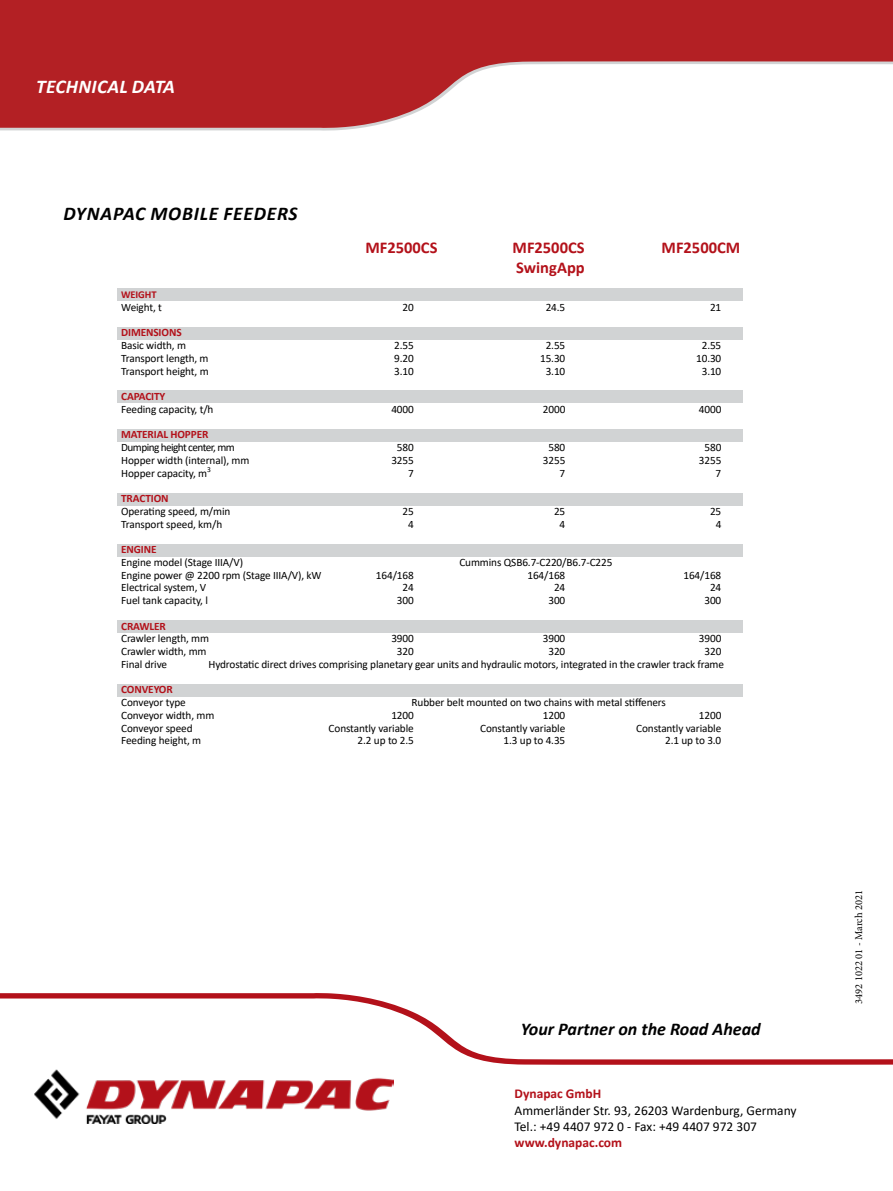
<style>
.page{position:relative;width:893px;height:1191px;background:#fff}
.page>*{position:absolute;margin:0;border:0;box-sizing:border-box;transform-origin:0 0}
.t1{font:italic 700 19.5px "Calibri";letter-spacing:.04em;color:#000}
.t2{font:italic 700 19.5px "Calibri";letter-spacing:.015em;color:#fff}
.t3{font:italic 700 18px "Calibri";color:#000}
.t4{font:700 16.5px "Calibri";color:#b3111a}
.t5{font:13.5px/16.2px "Calibri";color:#000}
.t6{font:700 13.5px "Calibri";color:#b3111a}
.t7{font:11.25px "Calibri";letter-spacing:-.01em;color:#000}
.t8{font:700 11.25px "Calibri";letter-spacing:-.01em;color:#b3111a}
.t9{font:11.25px "Calibri";letter-spacing:-.05em;color:#000}
.t10{font:10.5px "Minion Pro";color:#000}
.t11{font:700 10.5px "Calibri";letter-spacing:-.01em;color:#b3111a}
</style>
<div class="page">
<svg style="left:0;top:993px;width:893px;height:131px"></svg>
<svg style="left:0;top:0;width:893px;height:131px"></svg>
<img style="left:34px;top:1067px;width:360px;height:56px">
<div style="left:117px;top:288px;width:626px;height:13px;background:#d1d3d4"></div>
<div style="left:117px;top:327px;width:626px;height:13px;background:#d1d3d4"></div>
<div style="left:117px;top:429px;width:626px;height:13px;background:#d1d3d4"></div>
<div style="left:117px;top:390px;width:626px;height:13px;background:#d1d3d4"></div>
<div style="left:117px;top:493px;width:626px;height:13px;background:#d1d3d4"></div>
<div style="left:117px;top:544px;width:626px;height:13px;background:#d1d3d4"></div>
<div style="left:117px;top:620px;width:626px;height:12px;background:#d1d3d4"></div>
<div style="left:117px;top:683px;width:626px;height:13px;background:#d1d3d4"></div>
<h1 class="t2" style="left:36px;top:73px;width:140px">TECHNICAL DATA</h1>
<h1 class="t1" style="left:63px;top:200px;width:236px">DYNAPAC MOBILE FEEDERS</h1>
<h3 class="t4" style="left:365px;top:235px;width:73px">MF2500CS</h3>
<h3 class="t4" style="left:513px;top:235px;width:73px">MF2500CS</h3>
<h3 class="t4" style="left:662px;top:235px;width:80px">MF2500CM</h3>
<h3 class="t4" style="left:516px;top:255px;width:70px">SwingApp</h3>
<p class="t11" style="left:121px;top:287px;width:37px">WEIGHT</p>
<p class="t7" style="left:121px;top:299px;width:42px">Weight, t</p>
<p class="t7" style="left:402px;top:299px;width:13px">20</p>
<p class="t7" style="left:546px;top:299px;width:21px">24.5</p>
<p class="t7" style="left:710px;top:299px;width:13px">21</p>
<p class="t8" style="left:121px;top:324px;width:62px">DIMENSIONS</p>
<p class="t7" style="left:121px;top:337px;width:66px">Basic width, m</p>
<p class="t7" style="left:394px;top:337px;width:21px">2.55</p>
<p class="t7" style="left:546px;top:337px;width:21px">2.55</p>
<p class="t7" style="left:702px;top:337px;width:21px">2.55</p>
<p class="t7" style="left:121px;top:350px;width:89px">Transport length, m</p>
<p class="t7" style="left:394px;top:350px;width:21px">9.20</p>
<p class="t7" style="left:540px;top:350px;width:27px">15.30</p>
<p class="t7" style="left:696px;top:350px;width:27px">10.30</p>
<p class="t7" style="left:121px;top:363px;width:89px">Transport height, m</p>
<p class="t7" style="left:394px;top:363px;width:21px">3.10</p>
<p class="t7" style="left:546px;top:363px;width:21px">3.10</p>
<p class="t7" style="left:702px;top:363px;width:21px">3.10</p>
<p class="t8" style="left:121px;top:388px;width:46px">CAPACITY</p>
<p class="t7" style="left:121px;top:401px;width:94px">Feeding capacity, t/h</p>
<p class="t7" style="left:391px;top:401px;width:24px">4000</p>
<p class="t7" style="left:543px;top:401px;width:24px">2000</p>
<p class="t7" style="left:699px;top:401px;width:24px">4000</p>
<p class="t8" style="left:121px;top:426px;width:89px">MATERIAL HOPPER</p>
<p class="t9" style="left:121px;top:439px;width:115px">Dumping height center, mm</p>
<p class="t7" style="left:397px;top:439px;width:18px">580</p>
<p class="t7" style="left:548px;top:439px;width:18px">580</p>
<p class="t7" style="left:704px;top:439px;width:18px">580</p>
<p class="t7" style="left:121px;top:452px;width:130px">Hopper width (internal), mm</p>
<p class="t7" style="left:391px;top:452px;width:24px">3255</p>
<p class="t7" style="left:543px;top:452px;width:24px">3255</p>
<p class="t7" style="left:699px;top:452px;width:24px">3255</p>
<p class="t7" style="left:121px;top:465px;width:91px">Hopper capacity, m<sup>3</sup></p>
<p class="t7" style="left:408px;top:465px;width:7px">7</p>
<p class="t7" style="left:560px;top:465px;width:7px">7</p>
<p class="t7" style="left:716px;top:465px;width:7px">7</p>
<p class="t8" style="left:121px;top:490px;width:49px">TRACTION</p>
<p class="t7" style="left:121px;top:503px;width:111px">Operating speed, m/min</p>
<p class="t7" style="left:402px;top:503px;width:13px">25</p>
<p class="t7" style="left:554px;top:503px;width:13px">25</p>
<p class="t7" style="left:710px;top:503px;width:13px">25</p>
<p class="t7" style="left:121px;top:516px;width:103px">Transport speed, km/h</p>
<p class="t7" style="left:408px;top:516px;width:7px">4</p>
<p class="t7" style="left:560px;top:516px;width:7px">4</p>
<p class="t7" style="left:716px;top:516px;width:7px">4</p>
<p class="t8" style="left:121px;top:541px;width:37px">ENGINE</p>
<p class="t7" style="left:121px;top:554px;width:124px">Engine model (Stage IIIA/V)</p>
<p class="t7" style="left:459px;top:554px;width:155px">Cummins QSB6.7-C220/B6.7-C225</p>
<p class="t7" style="left:121px;top:567px;width:202px">Engine power @ 2200 rpm (Stage IIIA/V), kW</p>
<p class="t7" style="left:376px;top:567px;width:39px">164/168</p>
<p class="t7" style="left:527px;top:567px;width:39px">164/168</p>
<p class="t7" style="left:683px;top:567px;width:39px">164/168</p>
<p class="t7" style="left:121px;top:580px;width:87px">Electrical system, V</p>
<p class="t7" style="left:402px;top:580px;width:13px">24</p>
<p class="t7" style="left:554px;top:580px;width:13px">24</p>
<p class="t7" style="left:710px;top:580px;width:13px">24</p>
<p class="t7" style="left:121px;top:592px;width:88px">Fuel tank capacity, l</p>
<p class="t7" style="left:397px;top:592px;width:18px">300</p>
<p class="t7" style="left:548px;top:592px;width:18px">300</p>
<p class="t7" style="left:704px;top:592px;width:18px">300</p>
<p class="t8" style="left:121px;top:618px;width:46px">CRAWLER</p>
<p class="t7" style="left:121px;top:631px;width:89px">Crawler length, mm</p>
<p class="t7" style="left:391px;top:631px;width:24px">3900</p>
<p class="t7" style="left:543px;top:631px;width:24px">3900</p>
<p class="t7" style="left:699px;top:631px;width:24px">3900</p>
<p class="t7" style="left:121px;top:643px;width:87px">Crawler width, mm</p>
<p class="t7" style="left:397px;top:643px;width:18px">320</p>
<p class="t7" style="left:548px;top:643px;width:18px">320</p>
<p class="t7" style="left:704px;top:643px;width:18px">320</p>
<p class="t7" style="left:121px;top:656px;width:48px">Final drive</p>
<p class="t7" style="left:208px;top:656px;width:517px">Hydrostatic direct drives comprising planetary gear units and hydraulic motors, integrated in the crawler track frame</p>
<p class="t8" style="left:121px;top:681px;width:53px">CONVEYOR</p>
<p class="t7" style="left:121px;top:694px;width:66px">Conveyor type</p>
<p class="t7" style="left:412px;top:694px;width:256px">Rubber belt mounted on two chains with metal stiffeners</p>
<p class="t7" style="left:121px;top:707px;width:95px">Conveyor width, mm</p>
<p class="t7" style="left:391px;top:707px;width:24px">1200</p>
<p class="t7" style="left:543px;top:707px;width:24px">1200</p>
<p class="t7" style="left:699px;top:707px;width:24px">1200</p>
<p class="t7" style="left:121px;top:720px;width:73px">Conveyor speed</p>
<p class="t7" style="left:329px;top:720px;width:87px">Constantly variable</p>
<p class="t7" style="left:480px;top:720px;width:87px">Constantly variable</p>
<p class="t7" style="left:636px;top:720px;width:87px">Constantly variable</p>
<p class="t7" style="left:121px;top:733px;width:81px">Feeding height, m</p>
<p class="t7" style="left:358px;top:733px;width:58px">2.2 up to 2.5</p>
<p class="t7" style="left:504px;top:733px;width:63px">1.3 up to 4.35</p>
<p class="t7" style="left:665px;top:733px;width:58px">2.1 up to 3.0</p>
<h2 class="t3" style="left:521px;top:1016px;width:241px">Your Partner on the Road Ahead</h2>
<p class="t6" style="left:514px;top:1084px;width:88px">Dynapac GmbH</p>
<p class="t5" style="left:514px;top:1101px;width:284px">Ammerländer Str. 93, 26203 Wardenburg, Germany<br>Tel.: +49 4407 972 0 - Fax: +49 4407 972 307</p>
<p class="t6" style="left:514px;top:1133px;width:109px">www.dynapac.com</p>
<p class="t10" style="left:852px;top:1003px;width:115px;rotate:-90deg">3492 1022 01 - March 2021</p>
</div>
